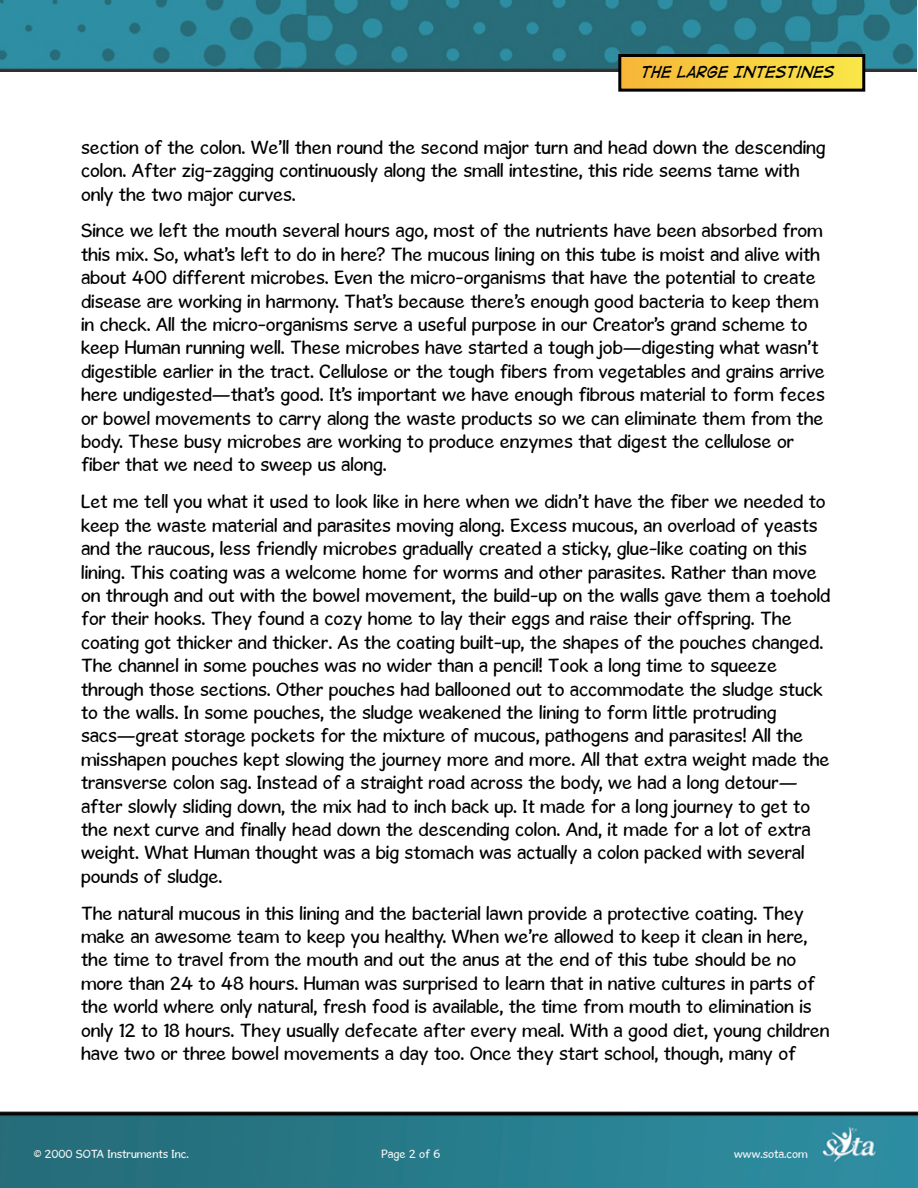
<style>
.page{position:relative;width:918px;height:1188px;background:#fff}
.page>*{position:absolute;margin:0;border:0;box-sizing:border-box;transform-origin:0 0}
.t1{font:19.5px/23.4px "Gosmick Sans";color:#000}
.t2{font:italic 15px "Digital Strip";color:#000}
.t3{font:12px "Gosmick Sans";color:#f5f6f6}
</style>
<div class="page">
<img style="left:0;top:0;width:917px;height:72px">
<div style="left:620px;top:56px;width:244px;height:34px;background:linear-gradient(to right,#f7b637,#fae849)"></div>
<div style="left:618px;top:54px;width:247px;height:38px;border:3px solid #000"></div>
<img style="left:0;top:1111px;width:918px;height:77px">
<p class="t2" style="left:642px;top:64px;width:195px">THE LARGE INTESTINES</p>
<p class="t1" style="left:81px;top:135px;width:746px">section of the colon. We’ll then round the second major turn and head down the descending colon. After zig-zagging continuously along the small intestine, this ride seems tame with only the two major curves.</p>
<p class="t1" style="left:81px;top:219px;width:746px">Since we left the mouth several hours ago, most of the nutrients have been absorbed from this mix. So, what’s left to do in here? The mucous lining on this tube is moist and alive with about 400 different microbes. Even the micro-organisms that have the potential to create disease are working in harmony. That’s because there’s enough good bacteria to keep them in check. All the micro-organisms serve a useful purpose in our Creator’s grand scheme to keep Human running well. These microbes have started a tough job—digesting what wasn’t digestible earlier in the tract. Cellulose or the tough fibers from vegetables and grains arrive here undigested—that’s good. It’s important we have enough fibrous material to form feces or bowel movements to carry along the waste products so we can eliminate them from the body. These busy microbes are working to produce enzymes that digest the cellulose or fiber that we need to sweep us along.</p>
<p class="t1" style="left:81px;top:490px;width:751px">Let me tell you what it used to look like in here when we didn’t have the fiber we needed to keep the waste material and parasites moving along. Excess mucous, an overload of yeasts and the raucous, less friendly microbes gradually created a sticky, glue-like coating on this lining. This coating was a welcome home for worms and other parasites. Rather than move on through and out with the bowel movement, the build-up on the walls gave them a toehold for their hooks. They found a cozy home to lay their eggs and raise their offspring. The coating got thicker and thicker. As the coating built-up, the shapes of the pouches changed.<br>The channel in some pouches was no wider than a pencil! Took a long time to squeeze through those sections. Other pouches had ballooned out to accommodate the sludge stuck to the walls. In some pouches, the sludge weakened the lining to form little protruding sacs—great storage pockets for the mixture of mucous, pathogens and parasites! All the misshapen pouches kept slowing the journey more and more. All that extra weight made the transverse colon sag. Instead of a straight road across the body, we had a long detour— after slowly sliding down, the mix had to inch back up. It made for a long journey to get to the next curve and finally head down the descending colon. And, it made for a lot of extra weight. What Human thought was a big stomach was actually a colon packed with several pounds of sludge.</p>
<p class="t1" style="left:81px;top:901px;width:750px">The natural mucous in this lining and the bacterial lawn provide a protective coating. They make an awesome team to keep you healthy. When we’re allowed to keep it clean in here, the time to travel from the mouth and out the anus at the end of this tube should be no more than 24 to 48 hours. Human was surprised to learn that in native cultures in parts of the world where only natural, fresh food is available, the time from mouth to elimination is only 12 to 18 hours. They usually defecate after every meal. With a good diet, young children have two or three bowel movements a day too. Once they start school, though, many of</p>
<p class="t3" style="left:34px;top:1146px;width:157px">© 2000 SOTA Instruments Inc.</p>
<p class="t3" style="left:381px;top:1146px;width:61px">Page 2 of 6</p>
<p class="t3" style="left:734px;top:1146px;width:75px">www.sota.com</p>
</div>
